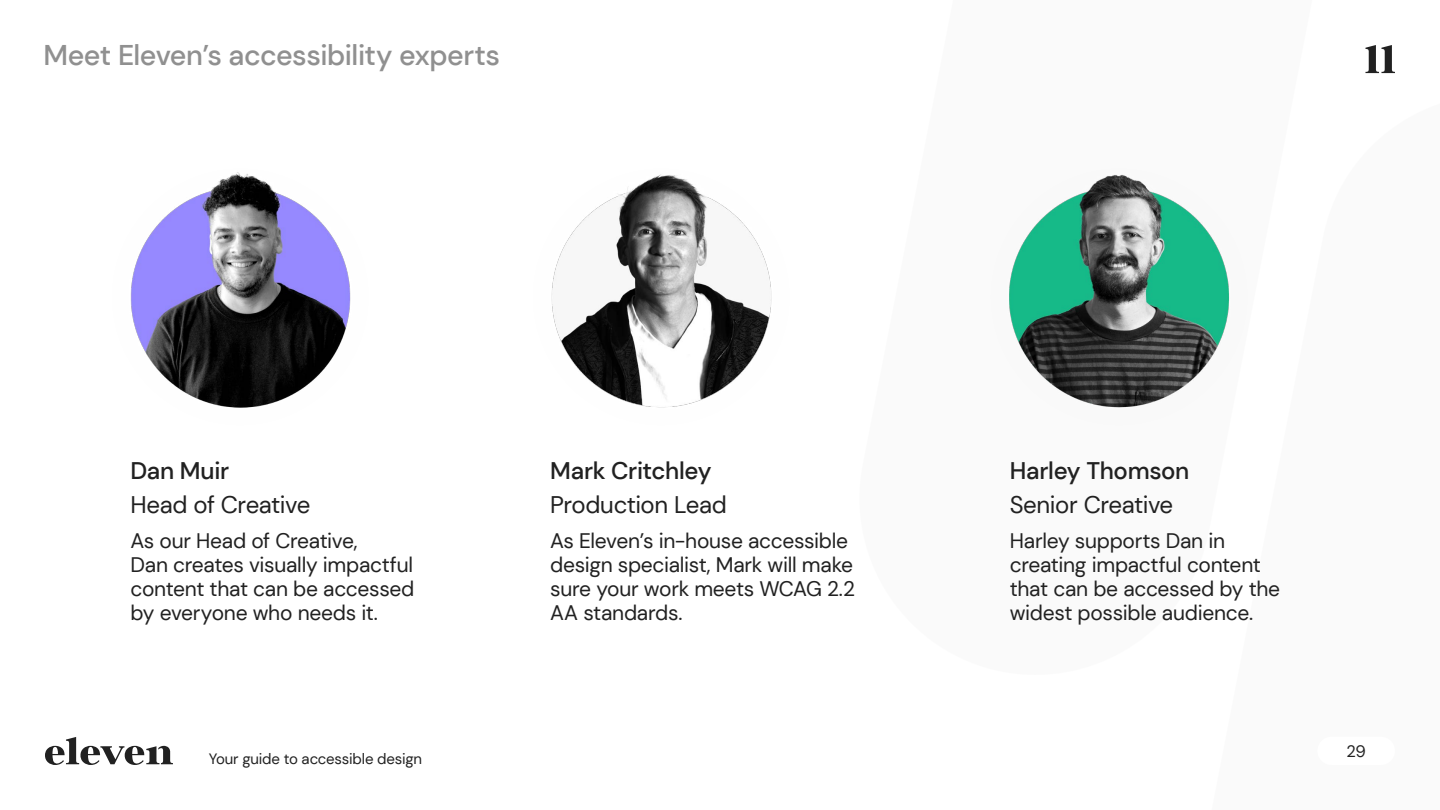
<style>
.page{position:relative;width:1440px;height:810px;background:#fff}
.page>*{position:absolute;margin:0;border:0;box-sizing:border-box;transform-origin:0 0}
.t1{font:500 28.5px "DM Sans";letter-spacing:-.02em;color:#909090}
.Body_copy{font:24px "DM Sans";letter-spacing:-.02em;color:#212121}
.Body_copy-2{font:500 24px "DM Sans";letter-spacing:-.015em;color:#212121}
.Body_copy-3{font:21px/24px "DM Sans";letter-spacing:-.015em;color:#212121}
.t2{font:16.5px "DM Sans";color:#212121}
.t3{font:15px "DM Sans";letter-spacing:-.015em;color:#212121}
</style>
<div class="page">
<img style="left:111px;top:168px;width:258px;height:258px;border-radius:129px">
<img style="left:532px;top:168px;width:258px;height:258px;border-radius:129px">
<img style="left:990px;top:168px;width:258px;height:258px;border-radius:129px">
<svg style="left:45px;top:737px;width:128px;height:28px"></svg>
<svg style="left:1366px;top:45px;width:29px;height:28px"></svg>
<h1 class="t1" style="left:43px;top:38px;width:458px">Meet Eleven’s accessibility experts</h1>
<p class="Body_copy-2" style="left:130px;top:455px;width:100px">Dan Muir</p>
<p class="Body_copy" style="left:130px;top:490px;width:182px">Head of Creative</p>
<p class="Body_copy-3" style="left:130px;top:528px;width:285px">As our Head of Creative,<br>Dan creates visually impactful content that can be accessed by everyone who needs it.</p>
<p class="t3" style="left:209px;top:750px;width:215px">Your guide to accessible design</p>
<p class="Body_copy-2" style="left:550px;top:455px;width:163px">Mark Critchley</p>
<p class="Body_copy" style="left:550px;top:490px;width:178px">Production Lead</p>
<p class="Body_copy-3" style="left:550px;top:528px;width:306px">As Eleven’s in-house accessible design specialist, Mark will make sure your work meets WCAG 2.2<br>AA standards.</p>
<p class="Body_copy-2" style="left:1010px;top:455px;width:181px">Harley Thomson</p>
<p class="Body_copy" style="left:1010px;top:490px;width:165px">Senior Creative</p>
<p class="Body_copy-3" style="left:1010px;top:528px;width:272px">Harley supports Dan in creating impactful content that can be accessed by the widest possible audience.</p>
<p class="t2" style="left:1346px;top:741px;width:21px">29</p>
</div>
